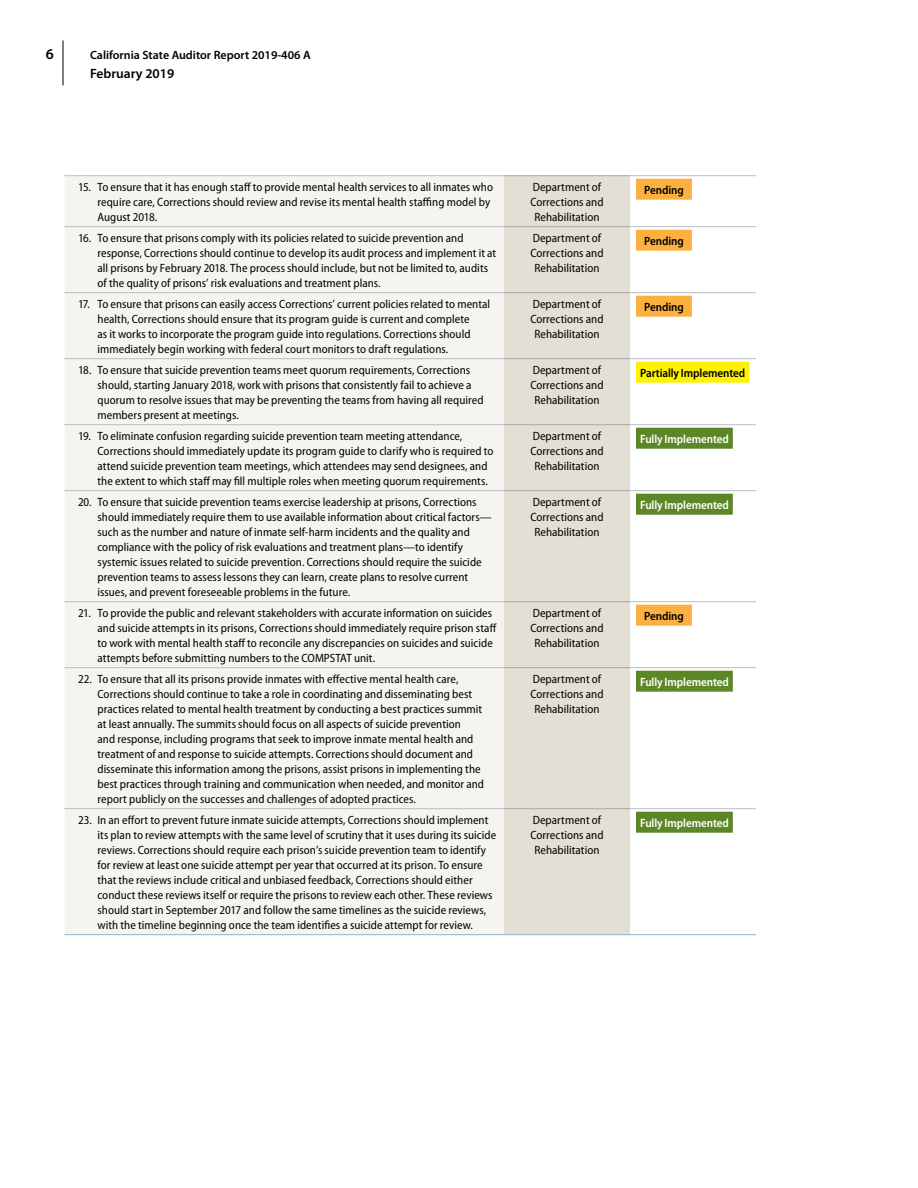
<style>
.page{position:relative;width:918px;height:1188px;background:#fff}
.page>*{position:absolute;margin:0;border:0;box-sizing:border-box;transform-origin:0 0}
.t1{font:600 15px "Myriad Pro";color:#000}
.t2{font:600 13.5px "Myriad Pro";color:#000}
.t3{font:semi-condensed 12px/15px "Myriad Pro";letter-spacing:.005em;color:#000}
.t4{font:600 semi-condensed 12px "Myriad Pro";letter-spacing:-.01em;color:#fff}
.t5{font:600 semi-condensed 12px "Myriad Pro";letter-spacing:-.01em;color:#000}
.t6{font:600 12px "Myriad Pro";color:#000}
</style>
<div class="page">
<hr style="left:63px;top:40px;width:1px;height:46px;background:#000">
<div style="left:64px;top:176px;width:440px;height:758px;background:#f6f4f1"></div>
<div style="left:504px;top:176px;width:126px;height:758px;background:#e4dfd4"></div>
<hr style="left:64px;top:175px;width:440px;height:1px;background:#bcbec0">
<hr style="left:630px;top:175px;width:126px;height:1px;background:#bcbec0">
<hr style="left:64px;top:226px;width:440px;height:1px;background:#bcbec0">
<hr style="left:630px;top:226px;width:126px;height:1px;background:#bcbec0">
<hr style="left:64px;top:292px;width:440px;height:1px;background:#bcbec0">
<hr style="left:630px;top:292px;width:126px;height:1px;background:#bcbec0">
<hr style="left:64px;top:358px;width:440px;height:1px;background:#bcbec0">
<hr style="left:630px;top:358px;width:126px;height:1px;background:#bcbec0">
<hr style="left:64px;top:424px;width:440px;height:1px;background:#bcbec0">
<hr style="left:630px;top:424px;width:126px;height:1px;background:#bcbec0">
<hr style="left:64px;top:490px;width:440px;height:1px;background:#bcbec0">
<hr style="left:630px;top:490px;width:126px;height:1px;background:#bcbec0">
<hr style="left:64px;top:601px;width:440px;height:1px;background:#bcbec0">
<hr style="left:630px;top:601px;width:126px;height:1px;background:#bcbec0">
<hr style="left:64px;top:667px;width:440px;height:1px;background:#bcbec0">
<hr style="left:630px;top:667px;width:126px;height:1px;background:#bcbec0">
<hr style="left:64px;top:808px;width:440px;height:1px;background:#bcbec0">
<hr style="left:630px;top:808px;width:126px;height:1px;background:#bcbec0">
<hr style="left:504px;top:175px;width:126px;height:1px;background:#a7a9ac">
<hr style="left:504px;top:226px;width:126px;height:1px;background:#a7a9ac">
<hr style="left:504px;top:292px;width:126px;height:1px;background:#a7a9ac">
<hr style="left:504px;top:358px;width:126px;height:1px;background:#a7a9ac">
<hr style="left:504px;top:424px;width:126px;height:1px;background:#a7a9ac">
<hr style="left:504px;top:490px;width:126px;height:1px;background:#a7a9ac">
<hr style="left:504px;top:601px;width:126px;height:1px;background:#a7a9ac">
<hr style="left:504px;top:667px;width:126px;height:1px;background:#a7a9ac">
<hr style="left:504px;top:808px;width:126px;height:1px;background:#a7a9ac">
<hr style="left:64px;top:934px;width:440px;height:1px;background:#91b1ca">
<hr style="left:504px;top:934px;width:126px;height:1px;background:#91b1ca">
<hr style="left:630px;top:934px;width:126px;height:1px;background:#91b1ca">
<div style="left:636px;top:179px;width:56px;height:21px;background:#fbb040"></div>
<div style="left:636px;top:230px;width:56px;height:21px;background:#fbb040"></div>
<div style="left:636px;top:296px;width:56px;height:21px;background:#fbb040"></div>
<div style="left:636px;top:362px;width:113px;height:21px;background:#fff200"></div>
<div style="left:636px;top:428px;width:97px;height:21px;background:#5c8727"></div>
<div style="left:636px;top:494px;width:97px;height:21px;background:#5c8727"></div>
<div style="left:636px;top:605px;width:56px;height:21px;background:#fbb040"></div>
<div style="left:636px;top:671px;width:97px;height:21px;background:#5c8727"></div>
<div style="left:636px;top:812px;width:97px;height:21px;background:#5c8727"></div>
<p class="t1" style="left:46px;top:45px;width:10px">6</p>
<p class="t6" style="left:90px;top:48px;width:222px">California State Auditor Report 2019-406 A</p>
<p class="t2" style="left:90px;top:66px;width:86px">February 2019</p>
<p class="t3" style="left:98px;top:179px;width:397px;text-indent:-20px">15. To ensure that it has enough staff to provide mental health services to all inmates who require care, Corrections should review and revise its mental health staffing model by<br>August 2018.</p>
<p class="t3" style="left:530px;top:179px;width:75px;text-align:center">Department of<br>Corrections and<br>Rehabilitation</p>
<p class="t5" style="left:644px;top:183px;width:41px">Pending</p>
<p class="t3" style="left:98px;top:230px;width:400px;text-indent:-20px">16. To ensure that prisons comply with its policies related to suicide prevention and response, Corrections should continue to develop its audit process and implement it at all prisons by February 2018. The process should include, but not be limited to, audits of the quality of prisons’ risk evaluations and treatment plans.</p>
<p class="t3" style="left:530px;top:230px;width:75px;text-align:center">Department of<br>Corrections and<br>Rehabilitation</p>
<p class="t5" style="left:644px;top:234px;width:41px">Pending</p>
<p class="t3" style="left:98px;top:296px;width:394px;text-indent:-20px">17. To ensure that prisons can easily access Corrections’ current policies related to mental health, Corrections should ensure that its program guide is current and complete<br>as it works to incorporate the program guide into regulations. Corrections should immediately begin working with federal court monitors to draft regulations.</p>
<p class="t3" style="left:530px;top:296px;width:75px;text-align:center">Department of<br>Corrections and<br>Rehabilitation</p>
<p class="t5" style="left:644px;top:300px;width:41px">Pending</p>
<p class="t3" style="left:98px;top:362px;width:388px;text-indent:-20px">18. To ensure that suicide prevention teams meet quorum requirements, Corrections should, starting January 2018, work with prisons that consistently fail to achieve a quorum to resolve issues that may be preventing the teams from having all required members present at meetings.</p>
<p class="t3" style="left:530px;top:362px;width:75px;text-align:center">Department of<br>Corrections and<br>Rehabilitation</p>
<p class="t5" style="left:640px;top:366px;width:107px">Partially Implemented</p>
<p class="t3" style="left:98px;top:428px;width:397px;text-indent:-20px">19. To eliminate confusion regarding suicide prevention team meeting attendance, Corrections should immediately update its program guide to clarify who is required to attend suicide prevention team meetings, which attendees may send designees, and the extent to which staff may fill multiple roles when meeting quorum requirements.</p>
<p class="t3" style="left:530px;top:428px;width:75px;text-align:center">Department of<br>Corrections and<br>Rehabilitation</p>
<p class="t4" style="left:640px;top:432px;width:90px">Fully Implemented</p>
<p class="t3" style="left:98px;top:494px;width:396px;text-indent:-20px">20. To ensure that suicide prevention teams exercise leadership at prisons, Corrections should immediately require them to use available information about critical factors— such as the number and nature of inmate self-harm incidents and the quality and compliance with the policy of risk evaluations and treatment plans—to identify systemic issues related to suicide prevention. Corrections should require the suicide prevention teams to assess lessons they can learn, create plans to resolve current issues, and prevent foreseeable problems in the future.</p>
<p class="t3" style="left:530px;top:494px;width:75px;text-align:center">Department of<br>Corrections and<br>Rehabilitation</p>
<p class="t4" style="left:640px;top:498px;width:90px">Fully Implemented</p>
<p class="t3" style="left:98px;top:605px;width:401px;text-indent:-20px">21. To provide the public and relevant stakeholders with accurate information on suicides and suicide attempts in its prisons, Corrections should immediately require prison staff to work with mental health staff to reconcile any discrepancies on suicides and suicide attempts before submitting numbers to the COMPSTAT unit.</p>
<p class="t3" style="left:530px;top:605px;width:75px;text-align:center">Department of<br>Corrections and<br>Rehabilitation</p>
<p class="t5" style="left:644px;top:609px;width:41px">Pending</p>
<p class="t3" style="left:98px;top:671px;width:388px;text-indent:-20px">22. To ensure that all its prisons provide inmates with effective mental health care, Corrections should continue to take a role in coordinating and disseminating best practices related to mental health treatment by conducting a best practices summit at least annually. The summits should focus on all aspects of suicide prevention<br>and response, including programs that seek to improve inmate mental health and treatment of and response to suicide attempts. Corrections should document and disseminate this information among the prisons, assist prisons in implementing the best practices through training and communication when needed, and monitor and report publicly on the successes and challenges of adopted practices.</p>
<p class="t3" style="left:530px;top:671px;width:75px;text-align:center">Department of<br>Corrections and<br>Rehabilitation</p>
<p class="t4" style="left:640px;top:675px;width:90px">Fully Implemented</p>
<p class="t3" style="left:98px;top:812px;width:400px;text-indent:-20px">23. In an effort to prevent future inmate suicide attempts, Corrections should implement its plan to review attempts with the same level of scrutiny that it uses during its suicide reviews. Corrections should require each prison’s suicide prevention team to identify for review at least one suicide attempt per year that occurred at its prison. To ensure that the reviews include critical and unbiased feedback, Corrections should either conduct these reviews itself or require the prisons to review each other. These reviews should start in September 2017 and follow the same timelines as the suicide reviews, with the timeline beginning once the team identifies a suicide attempt for review.</p>
<p class="t3" style="left:530px;top:812px;width:75px;text-align:center">Department of<br>Corrections and<br>Rehabilitation</p>
<p class="t4" style="left:640px;top:816px;width:90px">Fully Implemented</p>
</div>
